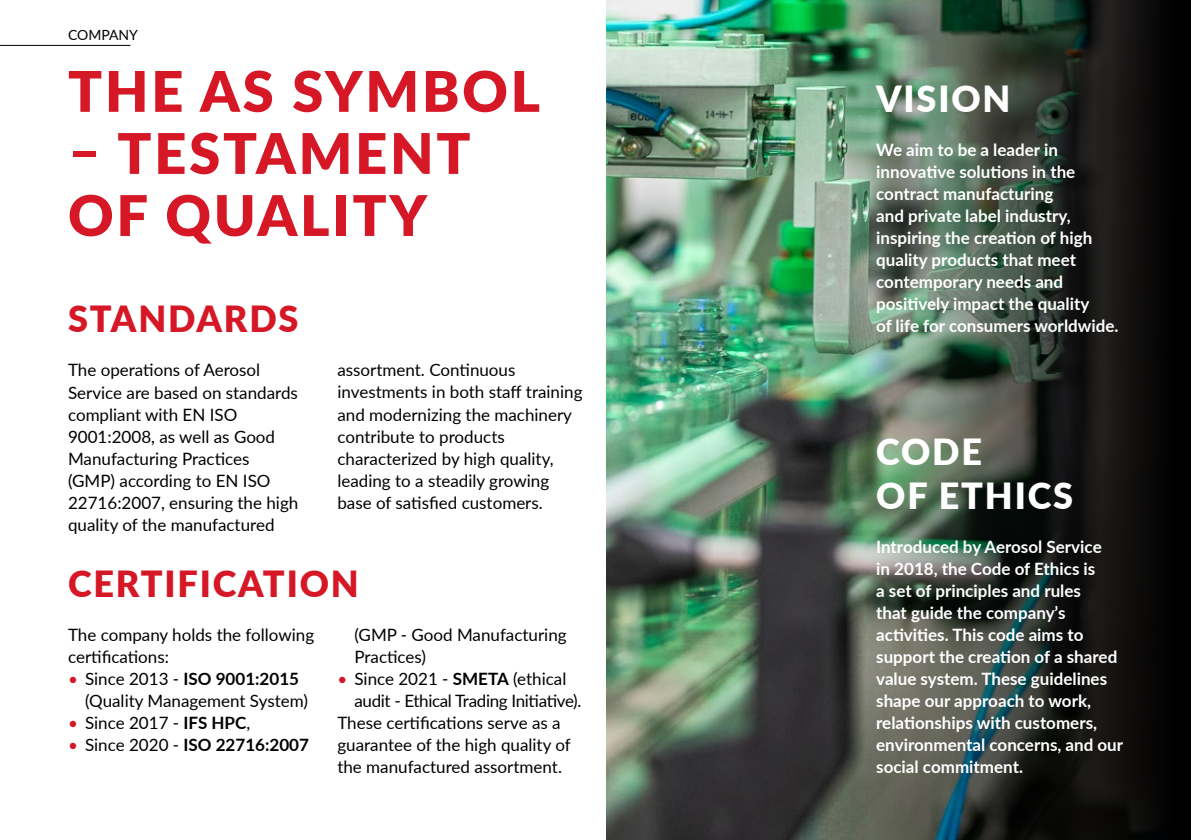
<style>
.page{position:relative;width:1191px;height:840px;background:#fff}
.page>*{position:absolute;margin:0;border:0;box-sizing:border-box;transform-origin:0 0}
.t1{font:900 56px/62px "Lato";letter-spacing:.05em;color:#d51726}
.t2{font:900 36px "Lato";letter-spacing:.05em;color:#d51726}
.t3{font:900 36px/44px "Lato";letter-spacing:.05em;color:#fff}
.t4{font:17px/22px "Lato";color:#000}
.t5{font:700 17px/22px "Lato";color:#fff}
.t6{font:17px "Lato";letter-spacing:-.02em;color:#000}
.t7{font:700 17px "Lato";color:#000}
.t8{font:14px "Lato";color:#000}
.s1{color:#d51726}
.s2{font-weight:700}
.s3{font-weight:400;color:#d51726}
.s4{font-weight:400}
</style>
<div class="page">
<img style="left:607px;top:0;width:232px;height:839px">
<img style="left:839px;top:0;width:352px;height:839px">
<hr style="left:0;top:45px;width:130px;height:1px;background:#000">
<p class="t8" style="left:68px;top:25px;width:71px">COMPANY</p>
<h1 class="t1" style="left:68px;top:58px;width:473px">THE AS SYMBOL</h1>
<h1 class="t1" style="left:68px;top:120px;width:404px">– TESTAMENT<br>OF QUALITY</h1>
<h2 class="t2" style="left:68px;top:292px;width:232px">STANDARDS</h2>
<p class="t4" style="left:68px;top:358px;width:232px">The operations of Aerosol<br>Service are based on standards compliant with EN ISO<br>9001:2008, as well as Good<br>Manufacturing Practices (GMP) according to EN ISO<br>22716:2007, ensuring the high quality of the manufactured</p>
<p class="t4" style="left:337px;top:358px;width:247px">assortment. Continuous investments in both staff training and modernizing the machinery contribute to products characterized by high quality, leading to a steadily growing base of satisfied customers.</p>
<h2 class="t2" style="left:68px;top:556px;width:292px">CERTIFICATION</h2>
<p class="t4" style="left:68px;top:622px;width:248px">The company holds the following certifications:</p>
<p class="t4" style="left:85px;top:666px;width:224px;text-indent:-17px"><span class="s1">•</span> Since 2013 - <span class="s2">ISO 9001:2015 </span>(Quality Management System)</p>
<p class="t4" style="left:68px;top:710px;width:184px"><span class="s1">•</span> Since 2017 - <span class="s2">IFS HPC</span>,</p>
<p class="t7" style="left:68px;top:731px;width:242px"><span class="s3">•</span> <span class="s4">Since 2020 -</span> ISO 22716:2007</p>
<p class="t4" style="left:354px;top:622px;width:214px">(GMP - Good Manufacturing<br>Practices)</p>
<p class="t4" style="left:337px;top:666px;width:230px"><span class="s1">•</span> Since 2021 - <span class="s2">SMETA</span> (ethical</p>
<p class="t6" style="left:354px;top:688px;width:229px">audit - Ethical Trading Initiative).</p>
<p class="t4" style="left:337px;top:710px;width:225px">These certifications serve as a</p>
<p class="t4" style="left:337px;top:732px;width:235px">guarantee of the high quality of</p>
<p class="t4" style="left:337px;top:754px;width:226px">the manufactured assortment.</p>
<h2 class="t3" style="left:876px;top:75px;width:136px">VISION</h2>
<p class="t5" style="left:876px;top:138px;width:244px">We aim to be a leader in innovative solutions in the contract manufacturing<br>and private label industry, inspiring the creation of high quality products that meet contemporary needs and positively impact the quality<br>of life for consumers worldwide.</p>
<h2 class="t3" style="left:876px;top:427px;width:198px">CODE<br>OF ETHICS</h2>
<p class="t5" style="left:876px;top:534px;width:248px">Introduced by Aerosol Service<br>in 2018, the Code of Ethics is<br>a set of principles and rules<br>that guide the company’s activities. This code aims to support the creation of a shared value system. These guidelines shape our approach to work, relationships with customers, environmental concerns, and our social commitment.</p>
</div>
